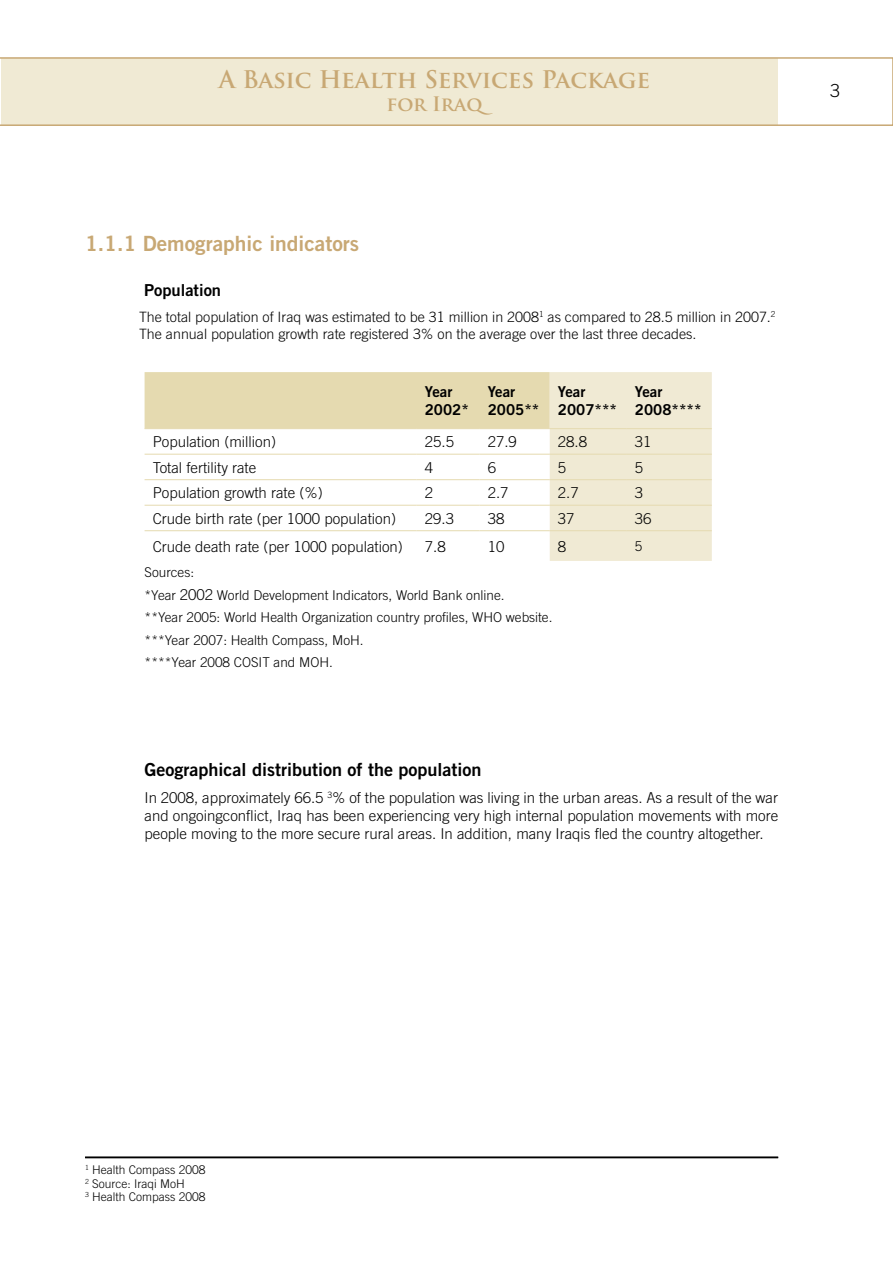
<style>
.page{position:relative;width:893px;height:1263px;background:#fff}
.page>*{position:absolute;margin:0;border:0;box-sizing:border-box;transform-origin:0 0}
.t1{font:700 23.7px "Trajan Pro";letter-spacing:-.01em;color:#c8a874}
.t2{font:21px "Trade Gothic Bold Two";color:#c8a874}
.t3{font:700 19.5px "Trajan Pro";color:#c8a874}
.t4{font:18px "Trade Gothic Bold Two";color:#000}
.t5{font:300 18px "Trade Gothic";color:#000}
.t6{font:16.5px "Trade Gothic Bold Two";color:#000}
.t7{font:300 15px/18px "Trade Gothic";color:#000;text-align:justify}
.t8{font:15px/18px "Trade Gothic Bold Two";color:#000}
.t9{font:300 14.25px/17.1px "Trade Gothic";color:#000}
.t10{font:300 13.5px/22.5px "Trade Gothic";color:#000}
.t11{font:300 12px/13.5px "Trade Gothic";color:#000}
.s1{font-size:15px}
</style>
<div class="page">
<svg style="left:0;top:57px;width:893px;height:69px;background:#f0e9d5"></svg>
<svg style="left:145px;top:372px;width:567px;height:189px"></svg>
<hr style="left:145px;top:454px;width:272px;height:1px;background:#e5dab0">
<hr style="left:417px;top:454px;width:63px;height:1px;background:#e5dab0">
<hr style="left:480px;top:454px;width:70px;height:1px;background:#e5dab0">
<hr style="left:550px;top:454px;width:77px;height:1px;background:#e5dab0">
<hr style="left:627px;top:454px;width:85px;height:1px;background:#e5dab0">
<hr style="left:145px;top:479px;width:272px;height:1px;background:#e5dab0">
<hr style="left:417px;top:479px;width:63px;height:1px;background:#e5dab0">
<hr style="left:480px;top:479px;width:70px;height:1px;background:#e5dab0">
<hr style="left:550px;top:479px;width:77px;height:1px;background:#e5dab0">
<hr style="left:627px;top:479px;width:85px;height:1px;background:#e5dab0">
<hr style="left:145px;top:505px;width:272px;height:1px;background:#e5dab0">
<hr style="left:417px;top:505px;width:63px;height:1px;background:#e5dab0">
<hr style="left:480px;top:505px;width:70px;height:1px;background:#e5dab0">
<hr style="left:550px;top:505px;width:77px;height:1px;background:#e5dab0">
<hr style="left:627px;top:505px;width:85px;height:1px;background:#e5dab0">
<hr style="left:145px;top:530px;width:272px;height:1px;background:#e5dab0">
<hr style="left:417px;top:530px;width:63px;height:1px;background:#e5dab0">
<hr style="left:480px;top:530px;width:70px;height:1px;background:#e5dab0">
<hr style="left:550px;top:530px;width:77px;height:1px;background:#e5dab0">
<hr style="left:627px;top:530px;width:85px;height:1px;background:#e5dab0">
<hr style="left:145px;top:428px;width:272px;height:1px;background:#e5dab0">
<hr style="left:417px;top:428px;width:63px;height:1px;background:#e5dab0">
<hr style="left:480px;top:428px;width:70px;height:1px;background:#e5dab0">
<hr style="left:550px;top:428px;width:77px;height:1px;background:#e5dab0">
<hr style="left:627px;top:428px;width:85px;height:1px;background:#e5dab0">
<hr style="left:85px;top:1157px;width:693px;height:1px;background:#000">
<h1 class="t1" style="left:219px;top:65px;width:433px">A Basic Health Services Package</h1>
<h3 class="t3" style="left:386px;top:92px;width:108px">for Iraq</h3>
<h2 class="t2" style="left:85px;top:230px;width:276px">1.1.1 Demographic indicators</h2>
<p class="t6" style="left:144px;top:280px;width:79px">Population</p>
<p class="t9" style="left:139px;top:308px;width:638px">The total population of Iraq was estimated to be 31 million in 2008<sup>1</sup> as compared to 28.5 million in 2007.<sup>2<br></sup>The annual population growth rate registered 3% on the average over the last three decades.</p>
<p class="t8" style="left:425px;top:383px;width:46px">Year<br>2002*</p>
<p class="t8" style="left:488px;top:383px;width:53px">Year<br>2005**</p>
<p class="t8" style="left:558px;top:383px;width:61px">Year<br>2007***</p>
<p class="t8" style="left:635px;top:383px;width:68px">Year<br>2008****</p>
<p class="t7" style="left:153px;top:433px;width:125px">Population (million)</p>
<p class="t7" style="left:425px;top:433px;width:31px">25.5</p>
<p class="t7" style="left:488px;top:433px;width:31px">27.9</p>
<p class="t7" style="left:558px;top:433px;width:31px">28.8</p>
<p class="t7" style="left:635px;top:433px;width:18px">31</p>
<p class="t7" style="left:153px;top:458px;width:105px">Total fertility rate</p>
<p class="t7" style="left:425px;top:458px;width:10px">4</p>
<p class="t7" style="left:488px;top:458px;width:10px">6</p>
<p class="t7" style="left:558px;top:458px;width:10px">5</p>
<p class="t7" style="left:635px;top:458px;width:10px">5</p>
<p class="t7" style="left:153px;top:484px;width:172px">Population growth rate (%)</p>
<p class="t7" style="left:425px;top:484px;width:10px">2</p>
<p class="t7" style="left:488px;top:484px;width:22px">2.7</p>
<p class="t7" style="left:558px;top:484px;width:22px">2.7</p>
<p class="t7" style="left:635px;top:484px;width:10px">3</p>
<p class="t7" style="left:153px;top:509px;width:245px">Crude birth rate (per 1000 population)</p>
<p class="t7" style="left:425px;top:509px;width:31px">29.3</p>
<p class="t7" style="left:488px;top:509px;width:18px">38</p>
<p class="t7" style="left:558px;top:509px;width:18px">37</p>
<p class="t7" style="left:635px;top:509px;width:18px">36</p>
<p class="t7" style="left:153px;top:537px;width:252px">Crude death rate (per 1000 population)</p>
<p class="t7" style="left:425px;top:537px;width:22px">7.8</p>
<p class="t7" style="left:488px;top:537px;width:18px">10</p>
<p class="t7" style="left:558px;top:537px;width:10px">8</p>
<p class="t10" style="left:635px;top:535px;width:9px">5</p>
<p class="t10" style="left:145px;top:561px;width:409px">Sources:<br>*Year <span class="s1">2002</span> World Development Indicators, World Bank online.<br>**Year 2005: World Health Organization country profiles, WHO website. ***Year 2007: Health Compass, MoH.<br>****Year 2008 COSIT and MOH.</p>
<p class="t4" style="left:145px;top:759px;width:339px">Geographical distribution of the population</p>
<p class="t7" style="left:145px;top:789px;width:635px">In 2008, approximately 66.5 <sup>3</sup>% of the population was living in the urban areas. As a result of the war and ongoingconflict, Iraq has been experiencing very high internal population movements with more people moving to the more secure rural areas. In addition, many Iraqis fled the country altogether.</p>
<p class="t5" style="left:830px;top:80px;width:12px">3</p>
<p class="t11" style="left:85px;top:1163px;width:122px"><sup>1</sup> Health Compass 2008<br><sup>2</sup> Source: Iraqi MoH<br><sup>3</sup> Health Compass 2008</p>
</div>
